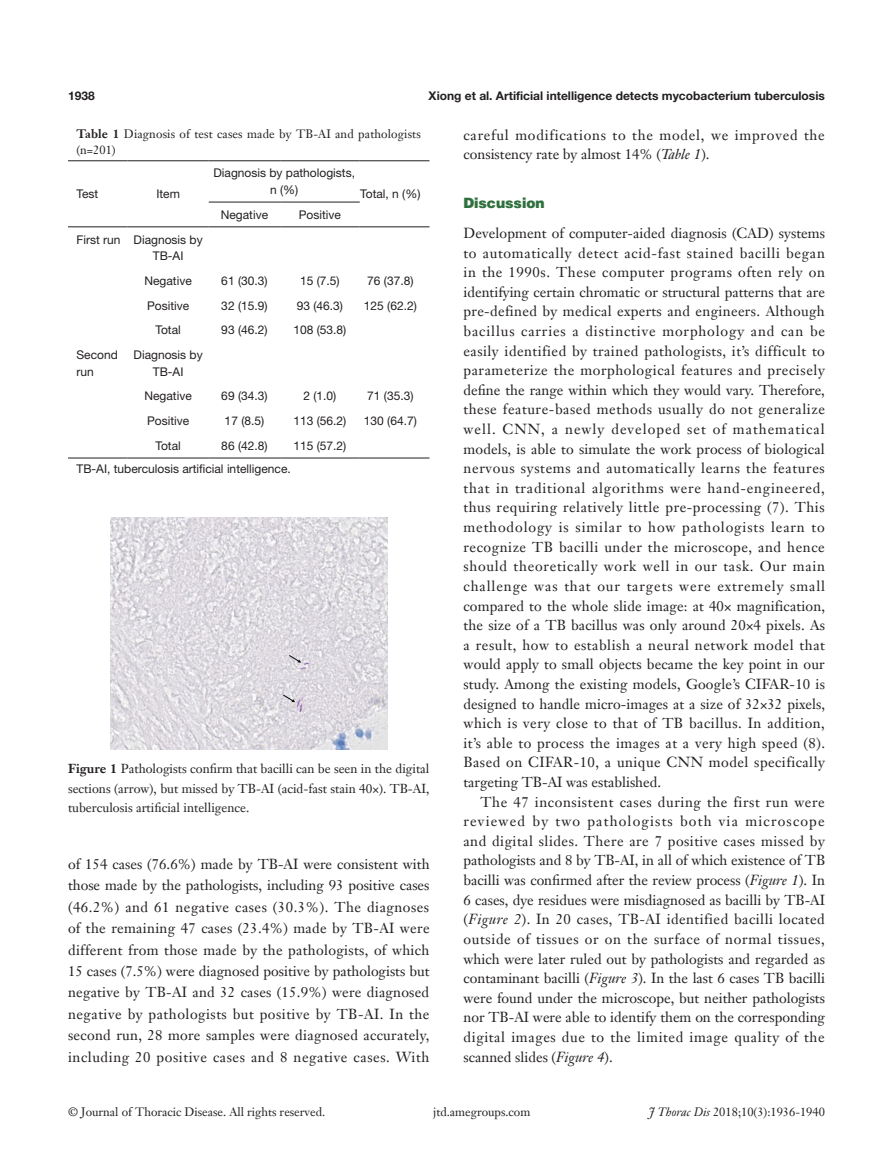
<style>
.page{position:relative;width:893px;height:1170px;background:#fff}
.page>*{position:absolute;margin:0;border:0;box-sizing:border-box;transform-origin:0 0}
.t1{font:14.25px/19.6px "Janson Text LT";letter-spacing:.04em;color:#231f20;text-align:justify}
.t2{font:900 14.25px "Helvetica";color:#30703e}
.t3{font:12.75px/19.5px "Janson Text LT";color:#231f20;text-align:justify}
.表格{font:12px/16.5px "Helvetica Neue LT Pro";color:#231f20;text-align:center}
.t4{font:12px/16.5px "Janson Text LT";color:#231f20}
.Running_title{font:700 12px "Helvetica Neue LT Pro";color:#231f20}
.s1{font-weight:700}
.s2{font-style:italic}
</style>
<div class="page">
<hr style="left:68px;top:160px;width:60px;height:1px;background:#231f20">
<hr style="left:128px;top:160px;width:81px;height:1px;background:#231f20">
<hr style="left:68px;top:226px;width:60px;height:1px;background:#231f20">
<hr style="left:128px;top:226px;width:81px;height:1px;background:#231f20">
<hr style="left:209px;top:160px;width:71px;height:1px;background:#231f20">
<hr style="left:280px;top:160px;width:80px;height:1px;background:#231f20">
<hr style="left:360px;top:160px;width:69px;height:1px;background:#231f20">
<hr style="left:360px;top:226px;width:69px;height:1px;background:#231f20">
<hr style="left:209px;top:202px;width:71px;height:1px;background:#231f20">
<hr style="left:280px;top:202px;width:80px;height:1px;background:#231f20">
<hr style="left:209px;top:226px;width:71px;height:1px;background:#231f20">
<hr style="left:280px;top:226px;width:80px;height:1px;background:#231f20">
<hr style="left:68px;top:457px;width:60px;height:1px;background:#231f20">
<hr style="left:128px;top:457px;width:81px;height:1px;background:#231f20">
<hr style="left:209px;top:457px;width:71px;height:1px;background:#231f20">
<hr style="left:280px;top:457px;width:80px;height:1px;background:#231f20">
<hr style="left:360px;top:457px;width:69px;height:1px;background:#231f20">
<img style="left:111px;top:517px;width:276px;height:232px">
<p class="Running_title" style="left:68px;top:88px;width:28px">1938</p>
<p class="Running_title" style="left:429px;top:88px;width:398px">Xiong et al. Artificial intelligence detects mycobacterium tuberculosis</p>
<p class="t4" style="left:77px;top:125px;width:346px"><span class="s1">Table 1</span> Diagnosis of test cases made by TB-AI and pathologists (n=201)</p>
<p class="表格" style="left:77px;top:185px;width:23px">Test</p>
<p class="表格" style="left:156px;top:185px;width:25px">Item</p>
<p class="表格" style="left:213px;top:165px;width:143px">Diagnosis by pathologists, n (%)</p>
<p class="表格" style="left:360px;top:185px;width:62px">Total, n (%)</p>
<p class="表格" style="left:221px;top:206px;width:49px">Negative</p>
<p class="表格" style="left:299px;top:206px;width:44px">Positive</p>
<p class="表格" style="left:77px;top:231px;width:46px">First run</p>
<p class="表格" style="left:134px;top:231px;width:71px">Diagnosis by<br>TB-AI</p>
<p class="表格" style="left:144px;top:272px;width:49px">Negative</p>
<p class="表格" style="left:221px;top:272px;width:48px">61 (30.3)</p>
<p class="表格" style="left:300px;top:272px;width:41px">15 (7.5)</p>
<p class="表格" style="left:367px;top:272px;width:48px">76 (37.8)</p>
<p class="表格" style="left:147px;top:297px;width:44px">Positive</p>
<p class="表格" style="left:221px;top:297px;width:48px">32 (15.9)</p>
<p class="表格" style="left:297px;top:297px;width:48px">93 (46.3)</p>
<p class="表格" style="left:364px;top:297px;width:54px">125 (62.2)</p>
<p class="表格" style="left:155px;top:321px;width:27px">Total</p>
<p class="表格" style="left:221px;top:321px;width:48px">93 (46.2)</p>
<p class="表格" style="left:293px;top:321px;width:54px">108 (53.8)</p>
<p class="表格" style="left:77px;top:346px;width:43px;text-align:left">Second run</p>
<p class="表格" style="left:134px;top:346px;width:71px">Diagnosis by<br>TB-AI</p>
<p class="表格" style="left:144px;top:387px;width:49px">Negative</p>
<p class="表格" style="left:221px;top:387px;width:48px">69 (34.3)</p>
<p class="表格" style="left:303px;top:387px;width:34px">2 (1.0)</p>
<p class="表格" style="left:367px;top:387px;width:48px">71 (35.3)</p>
<p class="表格" style="left:147px;top:412px;width:44px">Positive</p>
<p class="表格" style="left:225px;top:412px;width:41px">17 (8.5)</p>
<p class="表格" style="left:293px;top:412px;width:54px">113 (56.2)</p>
<p class="表格" style="left:364px;top:412px;width:54px">130 (64.7)</p>
<p class="表格" style="left:155px;top:437px;width:27px">Total</p>
<p class="表格" style="left:221px;top:437px;width:48px">86 (42.8)</p>
<p class="表格" style="left:293px;top:437px;width:54px">115 (57.2)</p>
<p class="表格" style="left:77px;top:460px;width:216px">TB-AI, tuberculosis artificial intelligence.</p>
<p class="t3" style="left:68px;top:758px;width:363px"><span class="s1">Figure 1</span> Pathologists confirm that bacilli can be seen in the digital sections (arrow), but missed by TB-AI (acid-fast stain 40×). TB-AI, tuberculosis artificial intelligence.</p>
<p class="t1" style="left:68px;top:853px;width:363px;line-height:21.5px">of 154 cases (76.6%) made by TB-AI were consistent with those made by the pathologists, including 93 positive cases (46.2%) and 61 negative cases (30.3%). The diagnoses of the remaining 47 cases (23.4%) made by TB-AI were different from those made by the pathologists, of which 15 cases (7.5%) were diagnosed positive by pathologists but negative by TB-AI and 32 cases (15.9%) were diagnosed negative by pathologists but positive by TB-AI. In the second run, 28 more samples were diagnosed accurately, including 20 positive cases and 8 negative cases. With</p>
<p class="t1" style="left:463px;top:125px;width:363px">careful modifications to the model, we improved the consistency rate by almost 14% (<span class="s2">Table 1</span>).</p>
<p class="t2" style="left:463px;top:194px;width:83px">Discussion</p>
<p class="t1" style="left:463px;top:223px;width:363px">Development of computer-aided diagnosis (CAD) systems to automatically detect acid-fast stained bacilli began in the 1990s. These computer programs often rely on identifying certain chromatic or structural patterns that are pre-defined by medical experts and engineers. Although bacillus carries a distinctive morphology and can be easily identified by trained pathologists, it’s difficult to parameterize the morphological features and precisely define the range within which they would vary. Therefore, these feature-based methods usually do not generalize well. CNN, a newly developed set of mathematical models, is able to simulate the work process of biological nervous systems and automatically learns the features that in traditional algorithms were hand-engineered, thus requiring relatively little pre-processing (7). This methodology is similar to how pathologists learn to recognize TB bacilli under the microscope, and hence should theoretically work well in our task. Our main challenge was that our targets were extremely small compared to the whole slide image: at 40× magnification, the size of a TB bacillus was only around 20×4 pixels. As a result, how to establish a neural network model that would apply to small objects became the key point in our study. Among the existing models, Google’s CIFAR-10 is designed to handle micro-images at a size of 32×32 pixels, which is very close to that of TB bacillus. In addition, it’s able to process the images at a very high speed (8).<br>Based on CIFAR-10, a unique CNN model specifically targeting TB-AI was established.</p>
<p class="t1" style="left:463px;top:791px;width:363px;text-indent:17px">The 47 inconsistent cases during the first run were reviewed by two pathologists both via microscope and digital slides. There are 7 positive cases missed by pathologists and 8 by TB-AI, in all of which existence of TB bacilli was confirmed after the review process (<span class="s2">Figure 1</span>). In 6 cases, dye residues were misdiagnosed as bacilli by TB-AI (<span class="s2">Figure 2</span>). In 20 cases, TB-AI identified bacilli located outside of tissues or on the surface of normal tissues, which were later ruled out by pathologists and regarded as contaminant bacilli (<span class="s2">Figure 3</span>). In the last 6 cases TB bacilli were found under the microscope, but neither pathologists nor TB-AI were able to identify them on the corresponding digital images due to the limited image quality of the scanned slides (<span class="s2">Figure 4</span>).</p>
<p class="t4" style="left:68px;top:1103px;width:259px">© Journal of Thoracic Disease. All rights reserved.</p>
<p class="t4" style="left:433px;top:1103px;width:99px">jtd.amegroups.com</p>
<p class="t4" style="left:649px;top:1103px;width:178px"><span class="s2">J Thorac Dis</span> 2018;10(3):1936-1940</p>
</div>
